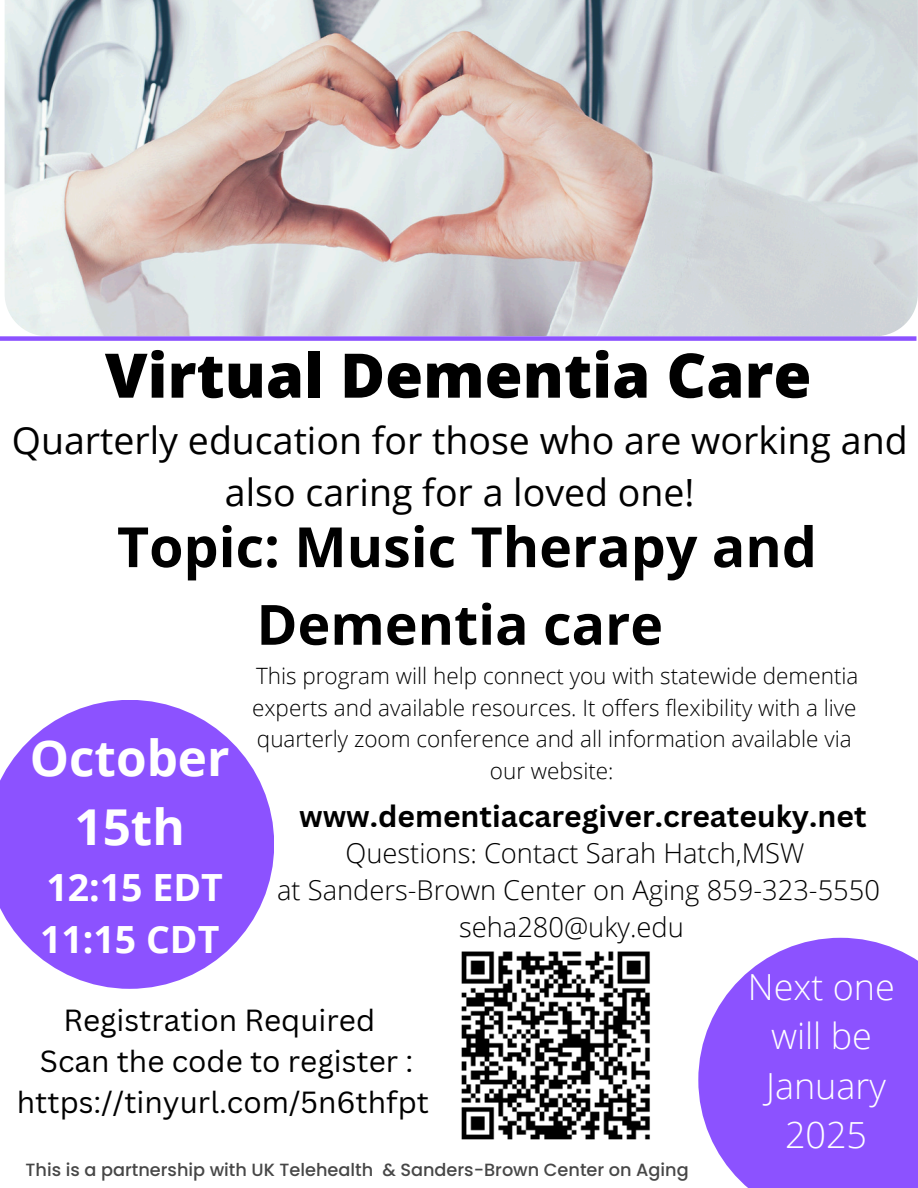
<style>
.page{position:relative;width:918px;height:1188px;background:#fff}
.page>*{position:absolute;margin:0;border:0;box-sizing:border-box;transform-origin:0 0}
.t1{font:800 61.5px "Open Sans";color:#000}
.t2{font:700 55.5px/77.7px "Open Sans";color:#000;text-align:center}
.t3{font:700 49.5px/68.7px "Open Sans";color:#fff;text-align:center}
.t4{font:37.5px/51.8px "Open Sans";color:#000;text-align:center}
.t5{font:700 37.5px/51.8px "Open Sans";color:#fff}
.t6{font:300 36px/49.5px "Open Sans";color:#fff;text-align:center}
.t7{font:700 30px "Canva Sans";color:#000}
.t8{font:29.7px/41.1px "Canva Sans";color:#000;text-align:center}
.t9{font:300 27.3px/37.2px "Open Sans";color:#000;text-align:center}
.t10{font:300 22.5px/31.5px "Open Sans";color:#000;text-align:center}
.t11{font:500 17.7px "Poppins";color:#474747}
</style>
<div class="page">
<svg style="left:0;top:700px;width:274px;height:289px;fill:#8c52ff"></svg>
<svg style="left:698px;top:938px;width:220px;height:250px;fill:#8c52ff"></svg>
<img style="left:5px;top:0;width:913px;height:336px">
<div style="left:0;top:336px;width:916px;height:5px;background:#8c52ff"></div>
<img style="left:461px;top:951px;width:189px;height:189px">
<h1 class="t1" style="left:105px;top:332px;width:708px">Virtual Dementia Care</h1>
<h1 class="t4" style="left:12px;top:413px;width:897px">Quarterly education for those who are working and also caring for a loved one!</h1>
<h2 class="t2" style="left:117px;top:507px;width:701px">Topic: Music Therapy and<br>Dementia care</h2>
<h5 class="t10" style="left:252px;top:660px;width:608px">This program will help connect you with statewide dementia experts and available resources. It offers flexibility with a live quarterly zoom conference and all information available via our website:</h5>
<h6 class="t3" style="left:30px;top:723px;width:201px">October<br>15th</h6>
<h6 class="t5" style="left:40px;top:861px;width:184px">12:15 EDT<br>11:15 CDT</h6>
<p class="t7" style="left:299px;top:795px;width:569px">www.dementiacaregiver.createuky.net</p>
<h3 class="t9" style="left:277px;top:834px;width:604px">Questions: Contact Sarah Hatch,MSW<br>at Sanders-Brown Center on Aging 859-323-5550 seha280@uky.edu</h3>
<h5 class="t8" style="left:17px;top:999px;width:414px">Registration Required<br>Scan the code to register : https://tinyurl.com/5n6thfpt</h5>
<p class="t11" style="left:26px;top:1157px;width:665px">This is a partnership with UK Telehealth &amp; Sanders-Brown Center on Aging</p>
<h4 class="t6" style="left:748px;top:961px;width:148px">Next one will be<br>January<br>2025</h4>
</div>
